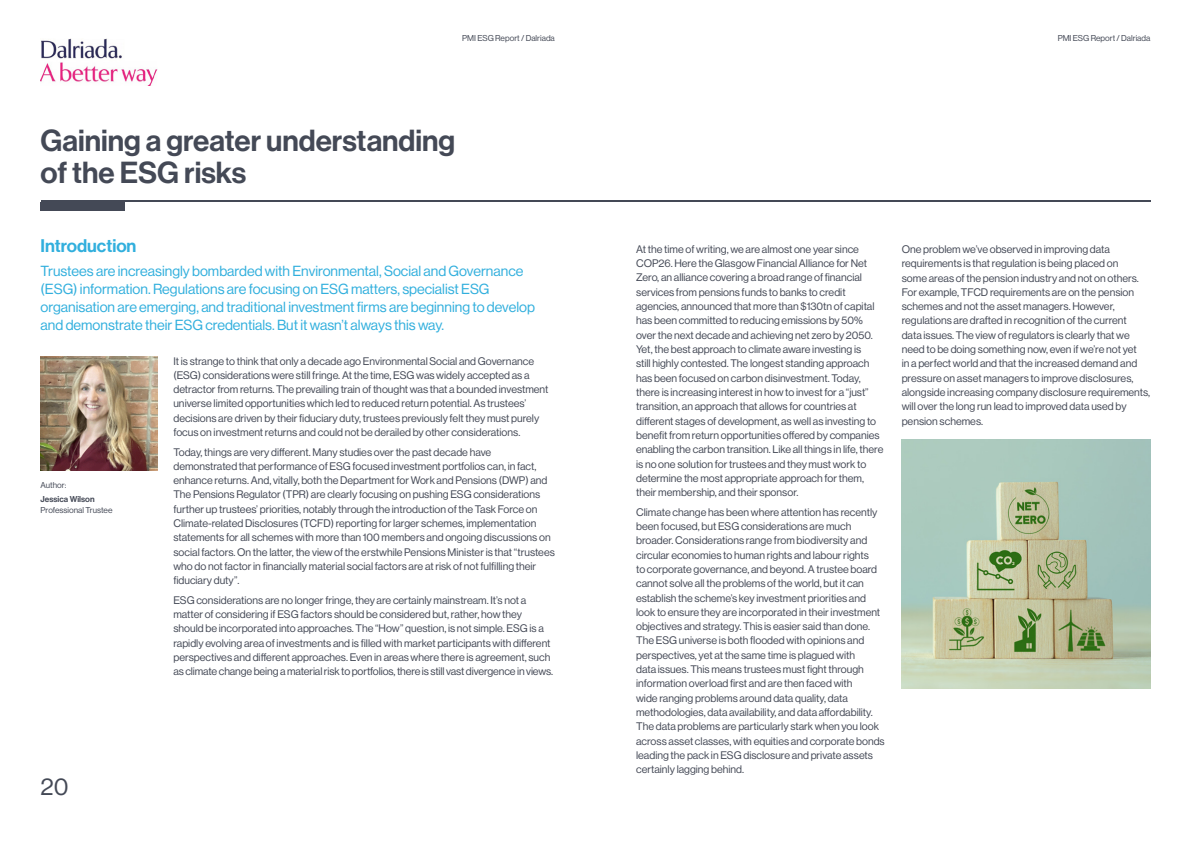
<style>
.page{position:relative;width:1191px;height:842px;background:#fff}
.page>*{position:absolute;margin:0;border:0;box-sizing:border-box;transform-origin:0 0}
.t1{font:500 29.8px/32.2px "Haas Grot Disp 65";color:#444956}
.t2{font:23.9px "Haas Grot Disp 55 Roman";color:#444956}
.t3{font:500 17.9px "Haas Grot Disp 65";color:#31afdd}
.t4{font:14.3px/17.9px "Haas Grot Disp 55 Roman";color:#31afdd}
.t5{font:10.7px/14.3px "Haas Grot Disp 55 Roman";color:#444956}
.t6{font:8.4px "Haas Grot Disp 55 Roman";color:#444956}
.t7{font:500 8.4px "Haas Grot Disp 65";color:#444956}
</style>
<div class="page">
<img style="left:41px;top:39px;width:117px;height:46px">
<img style="left:41px;top:356px;width:116px;height:115px">
<div style="left:41px;top:202px;width:84px;height:9px;background:#444956"></div>
<hr style="left:41px;top:201px;width:1109px;height:1px;background:#444956">
<img style="left:901px;top:440px;width:249px;height:248px">
<p class="t6" style="left:462px;top:34px;width:94px">PMI ESG Report / Dalriada</p>
<p class="t6" style="left:1057px;top:34px;width:94px">PMI ESG Report / Dalriada</p>
<h1 class="t1" style="left:41px;top:125px;width:416px">Gaining a greater understanding of the ESG risks</h1>
<h3 class="t3" style="left:41px;top:235px;width:97px">Introduction</h3>
<p class="t4" style="left:41px;top:262px;width:496px">Trustees are increasingly bombarded with Environmental, Social and Governance (ESG) information. Regulations are focusing on ESG matters, specialist ESG organisation are emerging, and traditional investment firms are beginning to develop and demonstrate their ESG credentials. But it wasn’t always this way.</p>
<p class="t6" style="left:41px;top:480px;width:27px">Author:</p>
<p class="t7" style="left:41px;top:494px;width:55px">Jessica Wilson</p>
<p class="t6" style="left:41px;top:505px;width:73px">Professional Trustee</p>
<h2 class="t2" style="left:41px;top:773px;width:29px">20</h2>
<p class="t5" style="left:173px;top:354px;width:376px">It is strange to think that only a decade ago Environmental Social and Governance (ESG) considerations were still fringe. At the time, ESG was widely accepted as a detractor from returns. The prevailing train of thought was that a bounded investment universe limited opportunities which led to reduced return potential. As trustees’ decisions are driven by their fiduciary duty, trustees previously felt they must purely focus on investment returns and could not be derailed by other considerations.</p>
<p class="t5" style="left:173px;top:445px;width:383px">Today, things are very different. Many studies over the past decade have demonstrated that performance of ESG focused investment portfolios can, in fact, enhance returns. And, vitally, both the Department for Work and Pensions (DWP) and The Pensions Regulator (TPR) are clearly focusing on pushing ESG considerations further up trustees’ priorities, notably through the introduction of the Task Force on Climate-related Disclosures (TCFD) reporting for larger schemes, implementation statements for all schemes with more than 100 members and ongoing discussions on social factors. On the latter, the view of the erstwhile Pensions Minister is that “trustees who do not factor in financially material social factors are at risk of not fulfilling their fiduciary duty”.</p>
<p class="t5" style="left:173px;top:593px;width:381px">ESG considerations are no longer fringe, they are certainly mainstream. It’s not a matter of considering if ESG factors should be considered but, rather, how they should be incorporated into approaches. The “How” question, is not simple. ESG is a rapidly evolving area of investments and is filled with market participants with different perspectives and different approaches. Even in areas where there is agreement, such as climate change being a material risk to portfolios, there is still vast divergence in views.</p>
<p class="t5" style="left:636px;top:242px;width:249px">At the time of writing, we are almost one year since COP26. Here the Glasgow Financial Alliance for Net Zero, an alliance covering a broad range of financial services from pensions funds to banks to credit agencies, announced that more than $130tn of capital has been committed to reducing emissions by 50% over the next decade and achieving net zero by 2050.<br>Yet, the best approach to climate aware investing is<br>still highly contested. The longest standing approach has been focused on carbon disinvestment. Today, there is increasing interest in how to invest for a “just” transition, an approach that allows for countries at different stages of development, as well as investing to benefit from return opportunities offered by companies enabling the carbon transition. Like all things in life, there is no one solution for trustees and they must work to determine the most appropriate approach for them, their membership, and their sponsor.</p>
<p class="t5" style="left:636px;top:505px;width:250px">Climate change has been where attention has recently been focused, but ESG considerations are much broader. Considerations range from biodiversity and circular economies to human rights and labour rights<br>to corporate governance, and beyond. A trustee board cannot solve all the problems of the world, but it can establish the scheme’s key investment priorities and look to ensure they are incorporated in their investment objectives and strategy. This is easier said than done.<br>The ESG universe is both flooded with opinions and perspectives, yet at the same time is plagued with<br>data issues. This means trustees must fight through information overload first and are then faced with<br>wide ranging problems around data quality, data methodologies, data availability, and data affordability.<br>The data problems are particularly stark when you look across asset classes, with equities and corporate bonds leading the pack in ESG disclosure and private assets certainly lagging behind.</p>
<p class="t5" style="left:901px;top:242px;width:250px">One problem we’ve observed in improving data requirements is that regulation is being placed on<br>some areas of the pension industry and not on others.<br>For example, TFCD requirements are on the pension schemes and not the asset managers. However, regulations are drafted in recognition of the current<br>data issues. The view of regulators is clearly that we need to be doing something now, even if we’re not yet<br>in a perfect world and that the increased demand and pressure on asset managers to improve disclosures, alongside increasing company disclosure requirements, will over the long run lead to improved data used by pension schemes.</p>
</div>
